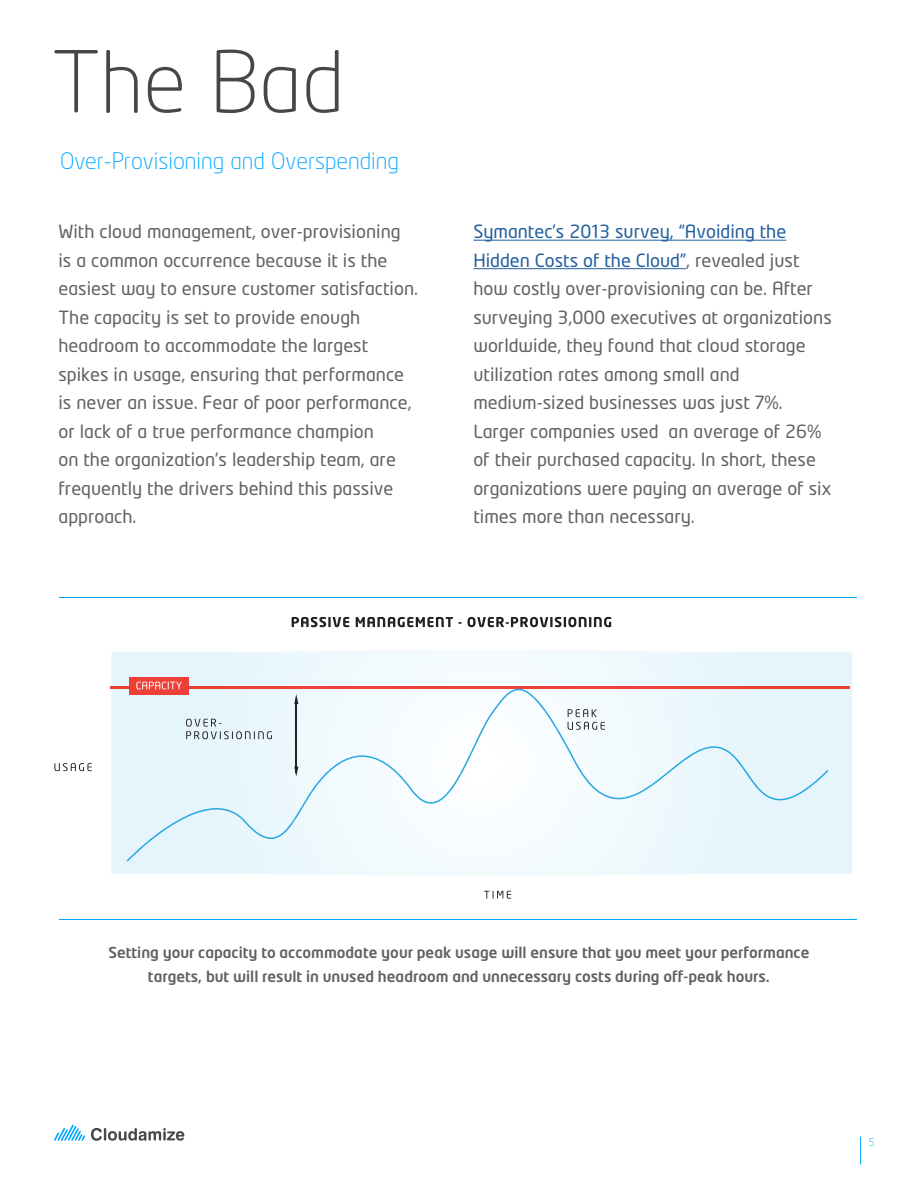
<style>
.page{position:relative;width:918px;height:1188px;background:#fff}
.page>*{position:absolute;margin:0;border:0;box-sizing:border-box;transform-origin:0 0}
.t1{font:300 84px "Neo Tech";color:#474747}
.t2{font:300 22.5px "Neo Tech";color:#00a6ff}
.t3{font:18px/28.5px "Neo Tech";color:#626060}
.t4{font:500 15px/24px "Neo Tech";color:#626060;text-align:center}
.t5{font:300 10.5px "Neo Tech";color:#00a6ff}
.s1{color:#215e9e}
</style>
<div class="page">
<svg style="left:91px;top:1128px;width:93px;height:13px"></svg>
<svg style="left:54px;top:1124px;width:31px;height:17px"></svg>
<hr style="left:473px;top:240px;width:313px;height:1px;background:#215e9e">
<hr style="left:473px;top:268px;width:213px;height:1px;background:#215e9e">
<svg style="left:860px;top:1137px;width:1px;height:28px"></svg>
<hr style="left:59px;top:597px;width:798px;height:1px;background:#00a6ff">
<hr style="left:59px;top:919px;width:798px;height:1px;background:#00a6ff">
<svg style="left:110px;top:650px;width:742px;height:225px"></svg>
<svg style="left:292px;top:617px;width:57px;height:10px"></svg>
<svg style="left:356px;top:617px;width:106px;height:10px"></svg>
<svg style="left:468px;top:617px;width:143px;height:10px"></svg>
<svg style="left:484px;top:891px;width:27px;height:8px"></svg>
<svg style="left:54px;top:763px;width:38px;height:8px"></svg>
<hr style="left:111px;top:687px;width:739px;height:2px;background:#ed4036">
<div style="left:129px;top:677px;width:60px;height:18px;background:#ed4036"></div>
<svg style="left:136px;top:682px;width:46px;height:7px"></svg>
<svg style="left:127px;top:689px;width:702px;height:173px;fill:#eef8fd"></svg>
<hr style="left:295px;top:699px;width:2px;height:74px;background:#241f21">
<svg style="left:294px;top:694px;width:4px;height:10px"></svg>
<svg style="left:294px;top:767px;width:4px;height:10px"></svg>
<h1 class="t1" style="left:52px;top:50px;width:294px">The Bad</h1>
<p class="t2" style="left:60px;top:152px;width:340px">Over-Provisioning and Overspending</p>
<p class="t3" style="left:58px;top:218px;width:361px">With cloud management, over-provisioning is a common occurrence because it is the easiest way to ensure customer satisfaction.<br>The capacity is set to provide enough headroom to accommodate the largest spikes in usage, ensuring that performance is never an issue. Fear of poor performance, or lack of a true performance champion<br>on the organization’s leadership team, are frequently the drivers behind this passive approach.</p>
<p class="t3" style="left:473px;top:218px;width:360px"><span class="s1">Symantec’s 2013 survey, “Avoiding the Hidden Costs of the Cloud”</span>, revealed just how costly over-provisioning can be. After surveying 3,000 executives at organizations worldwide, they found that cloud storage utilization rates among small and medium-sized businesses was just 7%.<br>Larger companies used an average of 26% of their purchased capacity. In short, these organizations were paying an average of six times more than necessary.</p>
<p class="t4" style="left:108px;top:942px;width:702px">Setting your capacity to accommodate your peak usage will ensure that you meet your performance targets, but will result in unused headroom and unnecessary costs during off-peak hours.</p>
<p class="t5" style="left:869px;top:1138px;width:8px">5</p>
</div>
